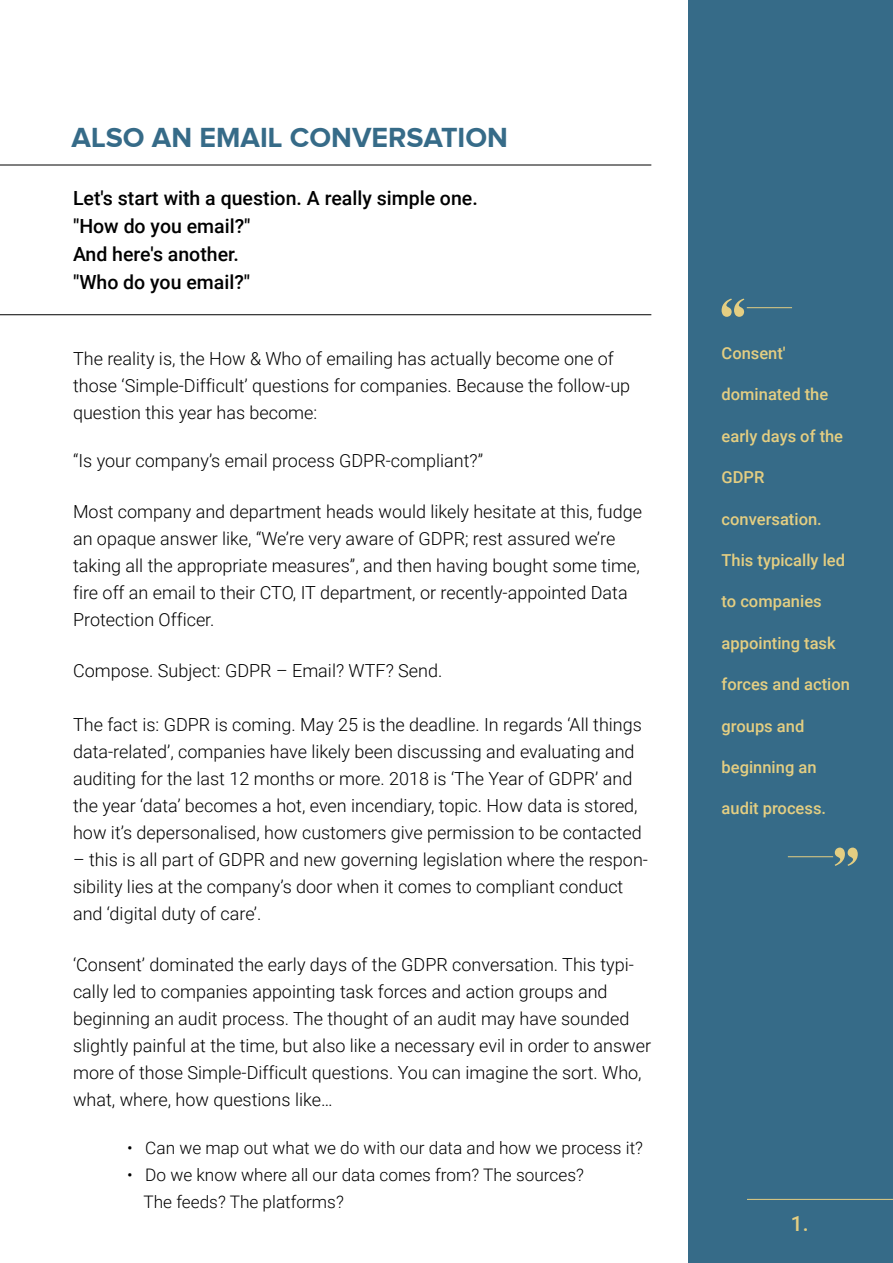
<style>
.page{position:relative;width:893px;height:1263px;background:#fff}
.page>*{position:absolute;margin:0;border:0;box-sizing:border-box;transform-origin:0 0}
.t1{font:700 28.5px "Proxima Nova A";color:#366b88}
.t2{font:500 21px "Roboto";color:#e4ce82}
.t3{font:500 19.5px/27.8px "Roboto";color:#000}
.t4{font:300 18px/27px "Roboto";color:#000}
.t5{font:300 17.25px/27px "Roboto";color:#000}
.t6{font:500 16.5px "Roboto";color:#e4ce82}
</style>
<div class="page">
<div style="left:689px;top:0;width:204px;height:1263px;background:#366b88"></div>
<hr style="left:0;top:165px;width:651px;height:1px;background:#000">
<svg style="left:722px;top:299px;width:22px;height:18px"></svg>
<svg style="left:835px;top:847px;width:23px;height:19px"></svg>
<hr style="left:788px;top:856px;width:45px;height:1px;background:#e4ce82">
<hr style="left:747px;top:1199px;width:146px;height:1px;background:#e4ce82">
<hr style="left:747px;top:307px;width:45px;height:1px;background:#e4ce82">
<hr style="left:0;top:314px;width:651px;height:1px;background:#000">
<h1 class="t1" style="left:72px;top:121px;width:438px">ALSO AN EMAIL CONVERSATION</h1>
<p class="t3" style="left:73px;top:184px;width:406px">Let's start with a question. A really simple one. "How do you email?"<br>And here's another.<br>"Who do you email?"</p>
<p class="t4" style="left:73px;top:344px;width:559px">The reality is, the How &amp; Who of emailing has actually become one of those ‘Simple-Difficult’ questions for companies. Because the follow-up question this year has become:</p>
<p class="t4" style="left:73px;top:446px;width:412px">“Is your company’s email process GDPR-compliant?”</p>
<p class="t4" style="left:73px;top:497px;width:571px">Most company and department heads would likely hesitate at this, fudge an opaque answer like, “We’re very aware of GDPR; rest assured we’re taking all the appropriate measures”, and then having bought some time, fire off an email to their CTO, IT department, or recently-appointed Data Protection Officer.</p>
<p class="t4" style="left:73px;top:656px;width:371px">Compose. Subject: GDPR – Email? WTF? Send.</p>
<p class="t4" style="left:73px;top:710px;width:570px">The fact is: GDPR is coming. May 25 is the deadline. In regards ‘All things data-related’, companies have likely been discussing and evaluating and auditing for the last 12 months or more. 2018 is ‘The Year of GDPR’ and the year ‘data’ becomes a hot, even incendiary, topic. How data is stored, how it’s depersonalised, how customers give permission to be contacted</p>
<p class="t4" style="left:73px;top:845px;width:576px">– this is all part of GDPR and new governing legislation where the respon&shy;sibility lies at the company’s door when it comes to compliant conduct and ‘digital duty of care’.</p>
<p class="t4" style="left:73px;top:950px;width:579px">‘Consent’ dominated the early days of the GDPR conversation. This typi&shy;cally led to companies appointing task forces and action groups and beginning an audit process. The thought of an audit may have sounded slightly painful at the time, but also like a necessary evil in order to answer more of those Simple-Difficult questions. You can imagine the sort. Who, what, where, how questions like…</p>
<p class="t5" style="left:127px;top:1133px;width:518px">• Can we map out what we do with our data and how we process it?</p>
<p class="t5" style="left:144px;top:1160px;width:442px;text-indent:-16px">• Do we know where all our data comes from? The sources?<br>The feeds? The platforms?</p>
<p class="t6" style="left:722px;top:341px;width:66px">Consent'</p>
<p class="t6" style="left:722px;top:383px;width:108px">dominated the</p>
<p class="t6" style="left:722px;top:424px;width:123px">early days of the</p>
<p class="t6" style="left:722px;top:466px;width:44px">GDPR</p>
<p class="t6" style="left:722px;top:507px;width:102px">conversation.</p>
<p class="t6" style="left:722px;top:548px;width:125px">This typically led</p>
<p class="t6" style="left:722px;top:590px;width:102px">to companies</p>
<p class="t6" style="left:722px;top:631px;width:116px">appointing task</p>
<p class="t6" style="left:722px;top:673px;width:130px">forces and action</p>
<p class="t6" style="left:722px;top:714px;width:84px">groups and</p>
<p class="t6" style="left:722px;top:755px;width:97px">beginning an</p>
<p class="t6" style="left:722px;top:797px;width:106px">audit process.</p>
<p class="t2" style="left:791px;top:1208px;width:19px">1.</p>
</div>
